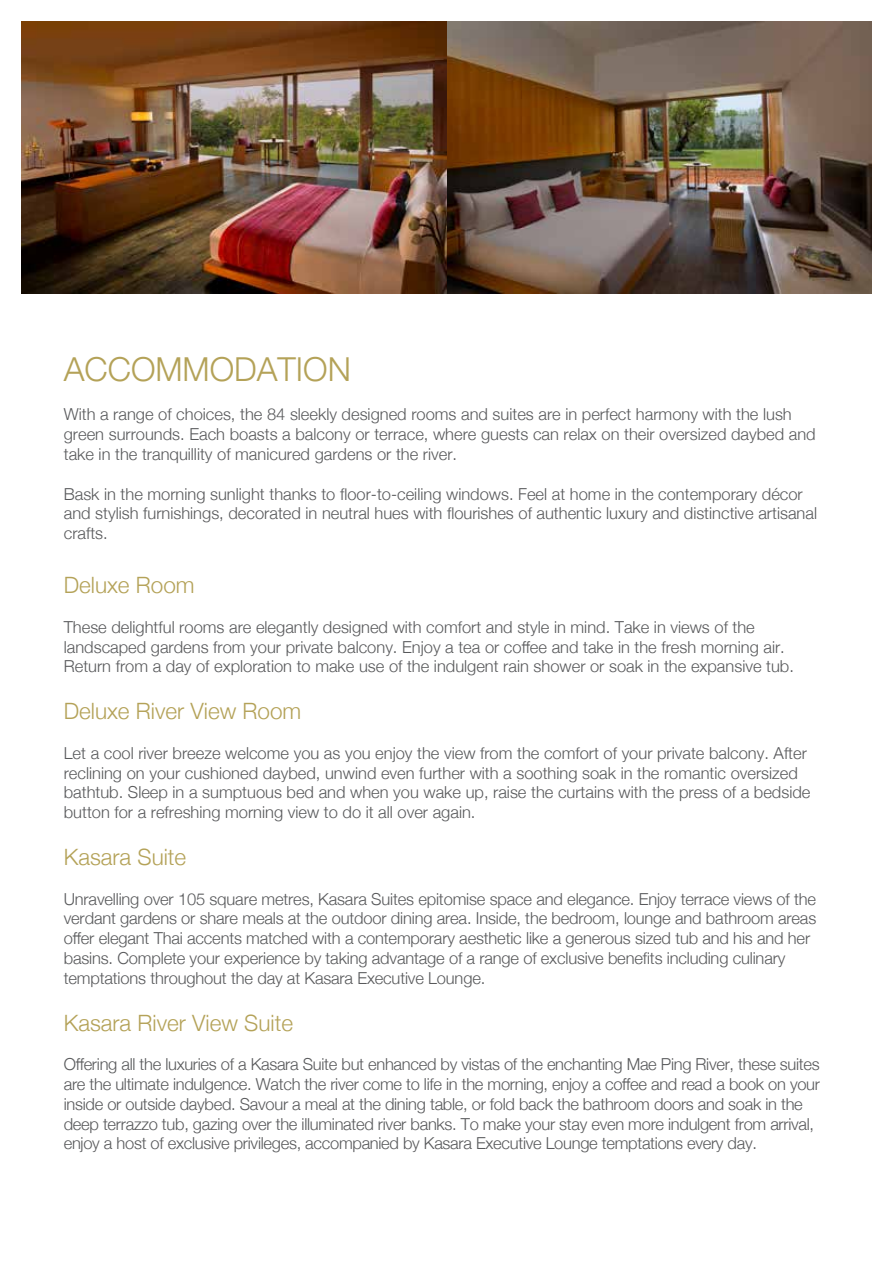
<style>
.page{position:relative;width:893px;height:1263px;background:#fff}
.page>*{position:absolute;margin:0;border:0;box-sizing:border-box;transform-origin:0 0}
.t1{font:300 33px "Helvetica Neue";color:#b4a258}
.t2{font:300 22.5px "Helvetica Neue";color:#b4a258}
.t3{font:300 16.5px/19.8px "Helvetica Neue";color:#58595b}
</style>
<div class="page">
<img style="left:21px;top:21px;width:851px;height:272px">
<h1 class="t1" style="left:64px;top:342px;width:289px">ACCOMMODATION</h1>
<p class="t3" style="left:64px;top:404px;width:753px">With a range of choices, the 84 sleekly designed rooms and suites are in perfect harmony with the lush green surrounds. Each boasts a balcony or terrace, where guests can relax on their oversized daybed and take in the tranquillity of manicured gardens or the river.</p>
<p class="t3" style="left:64px;top:483px;width:755px">Bask in the morning sunlight thanks to floor-to-ceiling windows. Feel at home in the contemporary décor and stylish furnishings, decorated in neutral hues with flourishes of authentic luxury and distinctive artisanal crafts.</p>
<h2 class="t2" style="left:64px;top:567px;width:132px">Deluxe Room</h2>
<p class="t3" style="left:64px;top:616px;width:732px">These delightful rooms are elegantly designed with comfort and style in mind. Take in views of the landscaped gardens from your private balcony. Enjoy a tea or coffee and take in the fresh morning air.<br>Return from a day of exploration to make use of the indulgent rain shower or soak in the expansive tub.</p>
<h2 class="t2" style="left:64px;top:693px;width:239px">Deluxe River View Room</h2>
<p class="t3" style="left:64px;top:742px;width:748px">Let a cool river breeze welcome you as you enjoy the view from the comfort of your private balcony. After reclining on your cushioned daybed, unwind even further with a soothing soak in the romantic oversized bathtub. Sleep in a sumptuous bed and when you wake up, raise the curtains with the press of a bedside button for a refreshing morning view to do it all over again.</p>
<h2 class="t2" style="left:64px;top:839px;width:124px">Kasara Suite</h2>
<p class="t3" style="left:64px;top:888px;width:754px">Unravelling over 105 square metres, Kasara Suites epitomise space and elegance. Enjoy terrace views of the verdant gardens or share meals at the outdoor dining area. Inside, the bedroom, lounge and bathroom areas offer elegant Thai accents matched with a contemporary aesthetic like a generous sized tub and his and her basins. Complete your experience by taking advantage of a range of exclusive benefits including culinary temptations throughout the day at Kasara Executive Lounge.</p>
<h2 class="t2" style="left:64px;top:1004px;width:231px">Kasara River View Suite</h2>
<p class="t3" style="left:64px;top:1053px;width:758px">Offering all the luxuries of a Kasara Suite but enhanced by vistas of the enchanting Mae Ping River, these suites are the ultimate indulgence. Watch the river come to life in the morning, enjoy a coffee and read a book on your inside or outside daybed. Savour a meal at the dining table, or fold back the bathroom doors and soak in the deep terrazzo tub, gazing over the illuminated river banks. To make your stay even more indulgent from arrival, enjoy a host of exclusive privileges, accompanied by Kasara Executive Lounge temptations every day.</p>
</div>
